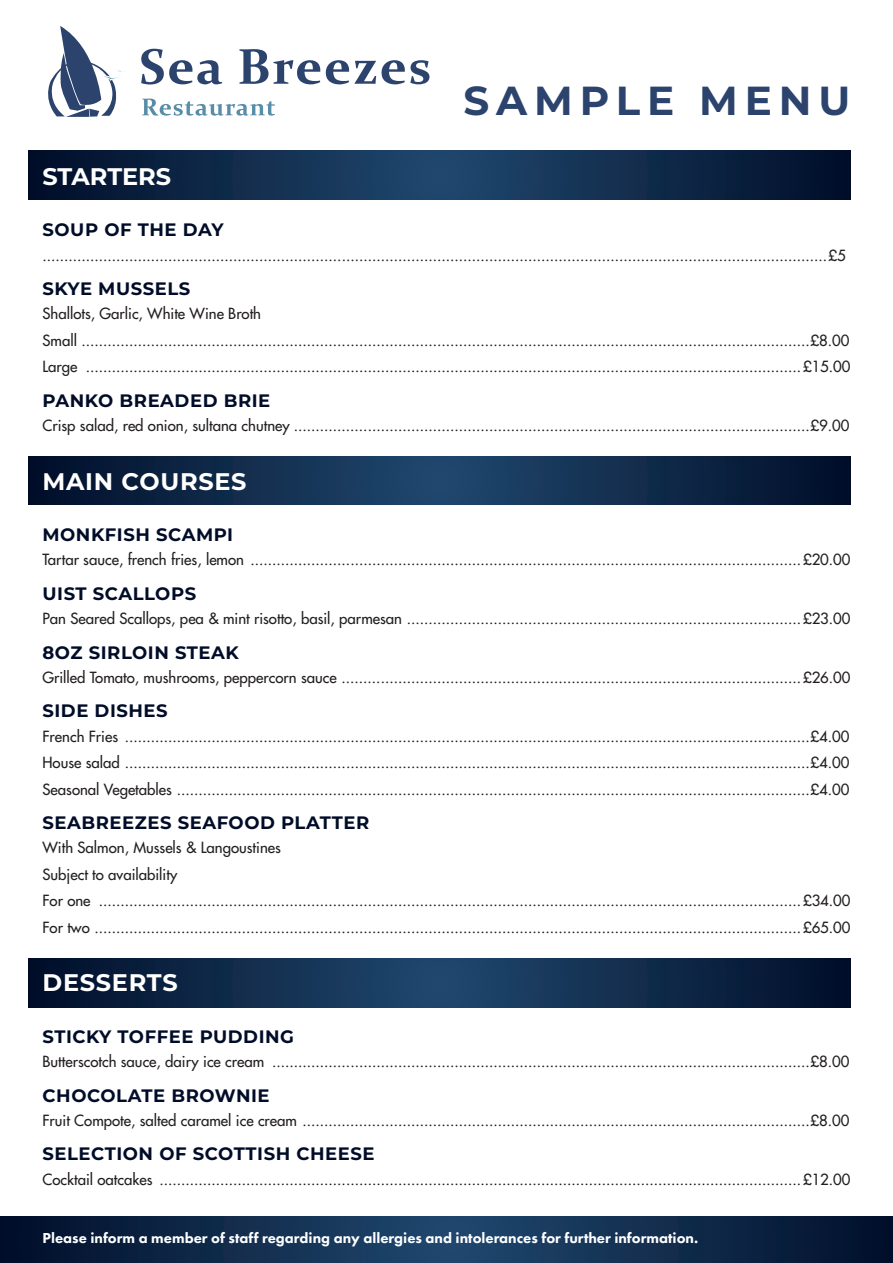
<style>
.page{position:relative;width:893px;height:1263px;background:#fff}
.page>*{position:absolute;margin:0;border:0;box-sizing:border-box;transform-origin:0 0}
.dish-title-h2{font:700 40.5px "Montserrat";letter-spacing:.17em;color:#2b436d}
.dish-h1-v2{font:700 24px "Montserrat";letter-spacing:.03em;color:#fff}
.dish-h1{font:700 24px "Montserrat";color:#fff}
.dish-title-h2-2{font:700 18px "Montserrat";letter-spacing:.03em;color:#000c28}
.bodytext-tabs-3-digi{font:15px "Futura";color:#231f20}
.bodytext-tabs-4-digi{font:15px "Futura";color:#231f20}
.bodytext{font:15px "Futura";color:#231f20}
.bodytext-2{font:800 15px "Futura PT";color:#fff}
</style>
<div class="page">
<svg style="left:0;top:1216px;width:893px;height:47px;background:#102b4b"></svg>
<svg style="left:29px;top:959px;width:821px;height:49px;background:#102b4b"></svg>
<svg style="left:29px;top:456px;width:821px;height:49px;background:#102b4b"></svg>
<svg style="left:29px;top:151px;width:821px;height:49px;background:#102b4b"></svg>
<svg style="left:48px;top:26px;width:76px;height:91px"></svg>
<svg style="left:141px;top:49px;width:81px;height:36px"></svg>
<svg style="left:239px;top:49px;width:81px;height:35px"></svg>
<svg style="left:326px;top:60px;width:50px;height:24px"></svg>
<svg style="left:382px;top:60px;width:47px;height:24px"></svg>
<svg style="left:142px;top:99px;width:133px;height:17px"></svg>
<p class="dish-title-h2" style="left:463px;top:71px;width:388px">SAMPLE MENU</p>
<p class="dish-h1" style="left:43px;top:159px;width:130px">STARTERS</p>
<p class="dish-title-h2-2" style="left:43px;top:217px;width:183px">SOUP OF THE DAY</p>
<p class="bodytext" style="left:43px;top:246px;width:805px">.....................................................................................................................................................................................£5</p>
<p class="dish-title-h2-2" style="left:43px;top:276px;width:149px">SKYE MUSSELS</p>
<p class="bodytext" style="left:43px;top:304px;width:220px">Shallots, Garlic, White Wine Broth</p>
<p class="bodytext-tabs-3-digi" style="left:43px;top:331px;width:809px">Small ........................................................................................................................................................................£8.00</p>
<p class="bodytext-tabs-4-digi" style="left:43px;top:357px;width:809px">Large .....................................................................................................................................................................£15.00</p>
<p class="dish-title-h2-2" style="left:43px;top:387px;width:229px">PANKO BREADED BRIE</p>
<p class="bodytext-tabs-3-digi" style="left:43px;top:416px;width:809px">Crisp salad, red onion, sultana chutney .......................................................................................................................£9.00</p>
<p class="dish-h1-v2" style="left:43px;top:464px;width:206px">MAIN COURSES</p>
<p class="dish-title-h2-2" style="left:43px;top:522px;width:192px">MONKFISH SCAMPI</p>
<p class="bodytext-tabs-4-digi" style="left:43px;top:550px;width:809px">Tartar sauce, french fries, lemon ...............................................................................................................................£20.00</p>
<p class="dish-title-h2-2" style="left:43px;top:580px;width:155px">UIST SCALLOPS</p>
<p class="bodytext-tabs-4-digi" style="left:43px;top:609px;width:809px">Pan Seared Scallops, pea &amp; mint risotto, basil, parmesan ...........................................................................................£23.00</p>
<p class="dish-title-h2-2" style="left:43px;top:639px;width:198px">8OZ SIRLOIN STEAK</p>
<p class="bodytext-tabs-4-digi" style="left:43px;top:668px;width:809px">Grilled Tomato, mushrooms, peppercorn sauce ..........................................................................................................£26.00</p>
<p class="dish-title-h2-2" style="left:43px;top:698px;width:127px">SIDE DISHES</p>
<p class="bodytext-tabs-3-digi" style="left:43px;top:727px;width:809px">French Fries ..............................................................................................................................................................£4.00</p>
<p class="bodytext-tabs-3-digi" style="left:43px;top:753px;width:809px">House salad ..............................................................................................................................................................£4.00</p>
<p class="bodytext-tabs-3-digi" style="left:43px;top:780px;width:809px">Seasonal Vegetables ..................................................................................................................................................£4.00</p>
<p class="dish-title-h2-2" style="left:43px;top:810px;width:328px">SEABREEZES SEAFOOD PLATTER</p>
<p class="bodytext" style="left:43px;top:838px;width:240px">With Salmon, Mussels &amp; Langoustines</p>
<p class="bodytext" style="left:43px;top:865px;width:136px">Subject to availability</p>
<p class="bodytext-tabs-4-digi" style="left:43px;top:891px;width:809px">For one ..................................................................................................................................................................£34.00</p>
<p class="bodytext-tabs-4-digi" style="left:43px;top:918px;width:809px">For two ...................................................................................................................................................................£65.00</p>
<p class="dish-h1-v2" style="left:43px;top:966px;width:137px">DESSERTS</p>
<p class="dish-title-h2-2" style="left:43px;top:1023px;width:253px">STICKY TOFFEE PUDDING</p>
<p class="bodytext-tabs-3-digi" style="left:43px;top:1052px;width:809px">Butterscotch sauce, dairy ice cream ............................................................................................................................£8.00</p>
<p class="dish-title-h2-2" style="left:43px;top:1082px;width:229px">CHOCOLATE BROWNIE</p>
<p class="bodytext-tabs-3-digi" style="left:43px;top:1111px;width:809px">Fruit Compote, salted caramel ice cream .....................................................................................................................£8.00</p>
<p class="dish-title-h2-2" style="left:43px;top:1141px;width:334px">SELECTION OF SCOTTISH CHEESE</p>
<p class="bodytext-tabs-4-digi" style="left:43px;top:1170px;width:809px">Cocktail oatcakes ....................................................................................................................................................£12.00</p>
<p class="bodytext-2" style="left:43px;top:1228px;width:657px">Please inform a member of staff regarding any allergies and intolerances for further information.</p>
</div>
